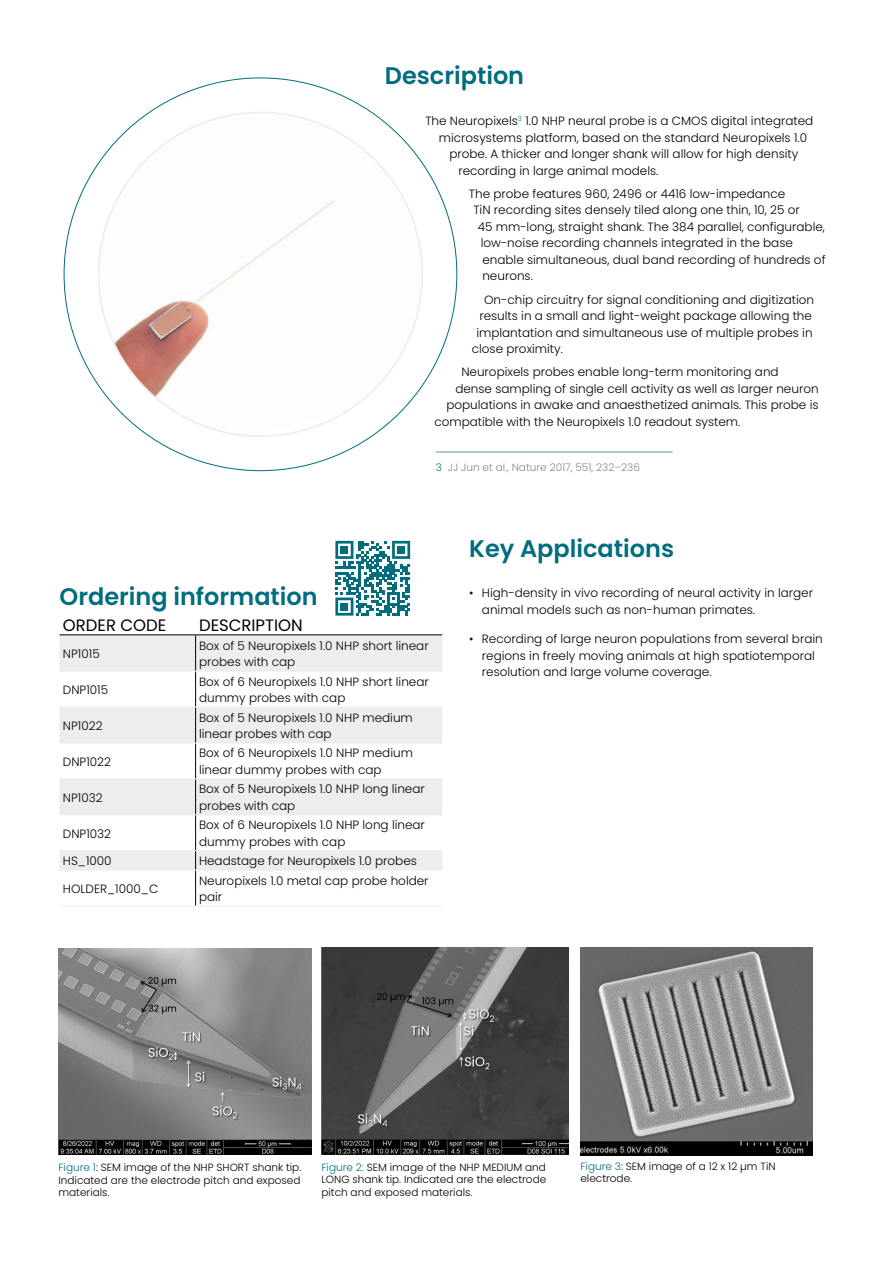
<style>
.page{position:relative;width:893px;height:1263px;background:#fff}
.page>*{position:absolute;margin:0;border:0;box-sizing:border-box;transform-origin:0 0}
.t1{font:600 24px "Poppins";color:#006e7e}
.t2{font:16.5px "Poppins";color:#000}
.t3{font:300 12px/16.5px "Poppins";color:#000}
.t4{font:300 10.5px/12.6px "Poppins";color:#000;text-align:justify}
.t5{font:300 10.5px "Poppins";color:#878787}
.s1{color:#006e7e}
</style>
<div class="page">
<svg style="left:82px;top:96px;width:357px;height:357px"></svg>
<svg style="left:60px;top:635px;width:382px;height:235px;fill:#ededed"></svg>
<hr style="left:60px;top:634px;width:136px;height:1px;background:#000">
<hr style="left:196px;top:634px;width:246px;height:1px;background:#000">
<hr style="left:195px;top:635px;width:1px;height:36px;background:#000">
<hr style="left:195px;top:671px;width:1px;height:36px;background:#000">
<hr style="left:195px;top:707px;width:1px;height:35px;background:#000">
<hr style="left:195px;top:743px;width:1px;height:35px;background:#000">
<hr style="left:195px;top:779px;width:1px;height:35px;background:#000">
<hr style="left:195px;top:815px;width:1px;height:35px;background:#000">
<svg style="left:195px;top:851px;width:1px;height:19px"></svg>
<hr style="left:195px;top:870px;width:1px;height:36px;background:#000">
<hr style="left:60px;top:671px;width:136px;height:1px;background:#ededed">
<hr style="left:196px;top:671px;width:246px;height:1px;background:#ededed">
<hr style="left:60px;top:707px;width:136px;height:1px;background:#ededed">
<hr style="left:196px;top:707px;width:246px;height:1px;background:#ededed">
<hr style="left:60px;top:742px;width:136px;height:1px;background:#ededed">
<hr style="left:196px;top:742px;width:246px;height:1px;background:#ededed">
<hr style="left:60px;top:778px;width:136px;height:1px;background:#ededed">
<hr style="left:196px;top:778px;width:246px;height:1px;background:#ededed">
<hr style="left:60px;top:814px;width:136px;height:1px;background:#ededed">
<hr style="left:196px;top:814px;width:246px;height:1px;background:#ededed">
<hr style="left:60px;top:850px;width:136px;height:1px;background:#ededed">
<hr style="left:196px;top:850px;width:246px;height:1px;background:#ededed">
<hr style="left:60px;top:870px;width:136px;height:1px;background:#ededed">
<hr style="left:196px;top:870px;width:246px;height:1px;background:#ededed">
<hr style="left:60px;top:906px;width:136px;height:1px;background:#ededed">
<hr style="left:196px;top:906px;width:246px;height:1px;background:#ededed">
<svg style="left:335px;top:541px;width:75px;height:75px"></svg>
<div style="left:341px;top:546px;width:7px;height:8px;background:#006d7e"></div>
<div style="left:397px;top:546px;width:8px;height:8px;background:#006d7e"></div>
<div style="left:341px;top:603px;width:7px;height:7px;background:#006d7e"></div>
<hr style="left:436px;top:452px;width:237px;height:1px;background:#006e7e">
<img style="left:58px;top:948px;width:253px;height:207px">
<img style="left:321px;top:947px;width:247px;height:207px">
<img style="left:580px;top:947px;width:232px;height:208px">
<h1 class="t1" style="left:385px;top:62px;width:141px">Description</h1>
<p class="t3" style="left:425px;top:113px;width:390px">The Neuropixels<sup>3</sup> 1.0 NHP neural probe is a CMOS digital integrated</p>
<p class="t3" style="left:439px;top:129px;width:370px">microsystems platform, based on the standard Neuropixels 1.0</p>
<p class="t3" style="left:449px;top:146px;width:350px">probe. A thicker and longer shank will allow for high density</p>
<p class="t3" style="left:458px;top:162px;width:202px">recording in large animal models.</p>
<p class="t3" style="left:469px;top:185px;width:318px">The probe features 960, 2496 or 4416 low-impedance</p>
<p class="t3" style="left:473px;top:202px;width:328px">TiN recording sites densely tiled along one thin, 10, 25 or</p>
<p class="t3" style="left:478px;top:218px;width:349px">45 mm-long, straight shank. The 384 parallel, configurable,</p>
<p class="t3" style="left:481px;top:235px;width:314px">low-noise recording channels integrated in the base</p>
<p class="t3" style="left:482px;top:251px;width:345px">enable simultaneous, dual band recording of hundreds of</p>
<p class="t3" style="left:482px;top:268px;width:52px">neurons.</p>
<p class="t3" style="left:484px;top:291px;width:331px">On-chip circuitry for signal conditioning and digitization</p>
<p class="t3" style="left:479px;top:308px;width:334px">results in a small and light-weight package allowing the</p>
<p class="t3" style="left:476px;top:324px;width:338px">implantation and simultaneous use of multiple probes in</p>
<p class="t3" style="left:472px;top:341px;width:93px">close proximity.</p>
<p class="t3" style="left:461px;top:364px;width:319px">Neuropixels probes enable long-term monitoring and</p>
<p class="t3" style="left:455px;top:380px;width:365px">dense sampling of single cell activity as well as larger neuron</p>
<p class="t3" style="left:446px;top:397px;width:374px">populations in awake and anaesthetized animals. This probe is</p>
<p class="t3" style="left:434px;top:413px;width:307px">compatible with the Neuropixels 1.0 readout system.</p>
<p class="t5" style="left:436px;top:461px;width:206px"><span class="s1">3</span> JJ Jun et al., Nature 2017, 551, 232–236</p>
<h1 class="t1" style="left:60px;top:582px;width:260px">Ordering information</h1>
<h2 class="t2" style="left:63px;top:616px;width:105px">ORDER CODE</h2>
<h2 class="t2" style="left:199px;top:616px;width:105px">DESCRIPTION</h2>
<p class="t3" style="left:63px;top:646px;width:38px">NP1015</p>
<p class="t3" style="left:199px;top:637px;width:231px">Box of 5 Neuropixels 1.0 NHP short linear probes with cap</p>
<p class="t3" style="left:63px;top:681px;width:47px">DNP1015</p>
<p class="t3" style="left:199px;top:673px;width:231px">Box of 6 Neuropixels 1.0 NHP short linear dummy probes with cap</p>
<p class="t3" style="left:63px;top:717px;width:41px">NP1022</p>
<p class="t3" style="left:199px;top:709px;width:215px">Box of 5 Neuropixels 1.0 NHP medium linear probes with cap</p>
<p class="t3" style="left:63px;top:753px;width:50px">DNP1022</p>
<p class="t3" style="left:199px;top:745px;width:215px">Box of 6 Neuropixels 1.0 NHP medium linear dummy probes with cap</p>
<p class="t3" style="left:63px;top:789px;width:41px">NP1032</p>
<p class="t3" style="left:199px;top:781px;width:227px">Box of 5 Neuropixels 1.0 NHP long linear probes with cap</p>
<p class="t3" style="left:63px;top:825px;width:50px">DNP1032</p>
<p class="t3" style="left:199px;top:817px;width:227px">Box of 6 Neuropixels 1.0 NHP long linear dummy probes with cap</p>
<p class="t3" style="left:63px;top:853px;width:50px">HS_1000</p>
<p class="t3" style="left:199px;top:853px;width:219px">Headstage for Neuropixels 1.0 probes</p>
<p class="t3" style="left:63px;top:880px;width:97px">HOLDER_1000_C</p>
<p class="t3" style="left:199px;top:872px;width:231px">Neuropixels 1.0 metal cap probe holder pair</p>
<h1 class="t1" style="left:469px;top:534px;width:206px">Key Applications</h1>
<p class="t3" style="left:482px;top:585px;width:333px;text-indent:-13px">• High-density in vivo recording of neural activity in larger animal models such as non-human primates.</p>
<p class="t3" style="left:482px;top:631px;width:342px;text-indent:-13px">• Recording of large neuron populations from several brain regions in freely moving animals at high spatiotemporal resolution and large volume coverage.</p>
<p class="t4" style="left:58px;top:1161px;width:244px"><span class="s1">Figure 1</span>: SEM image of the NHP SHORT shank tip.<br>Indicated are the electrode pitch and exposed materials.</p>
<p class="t4" style="left:321px;top:1161px;width:226px"><span class="s1">Figure 2:</span> SEM image of the NHP MEDIUM and LONG shank tip. Indicated are the electrode pitch and exposed materials.</p>
<p class="t4" style="left:580px;top:1160px;width:197px"><span class="s1">Figure 3</span>: SEM image of a 12 x 12 µm TiN electrode.</p>
</div>
